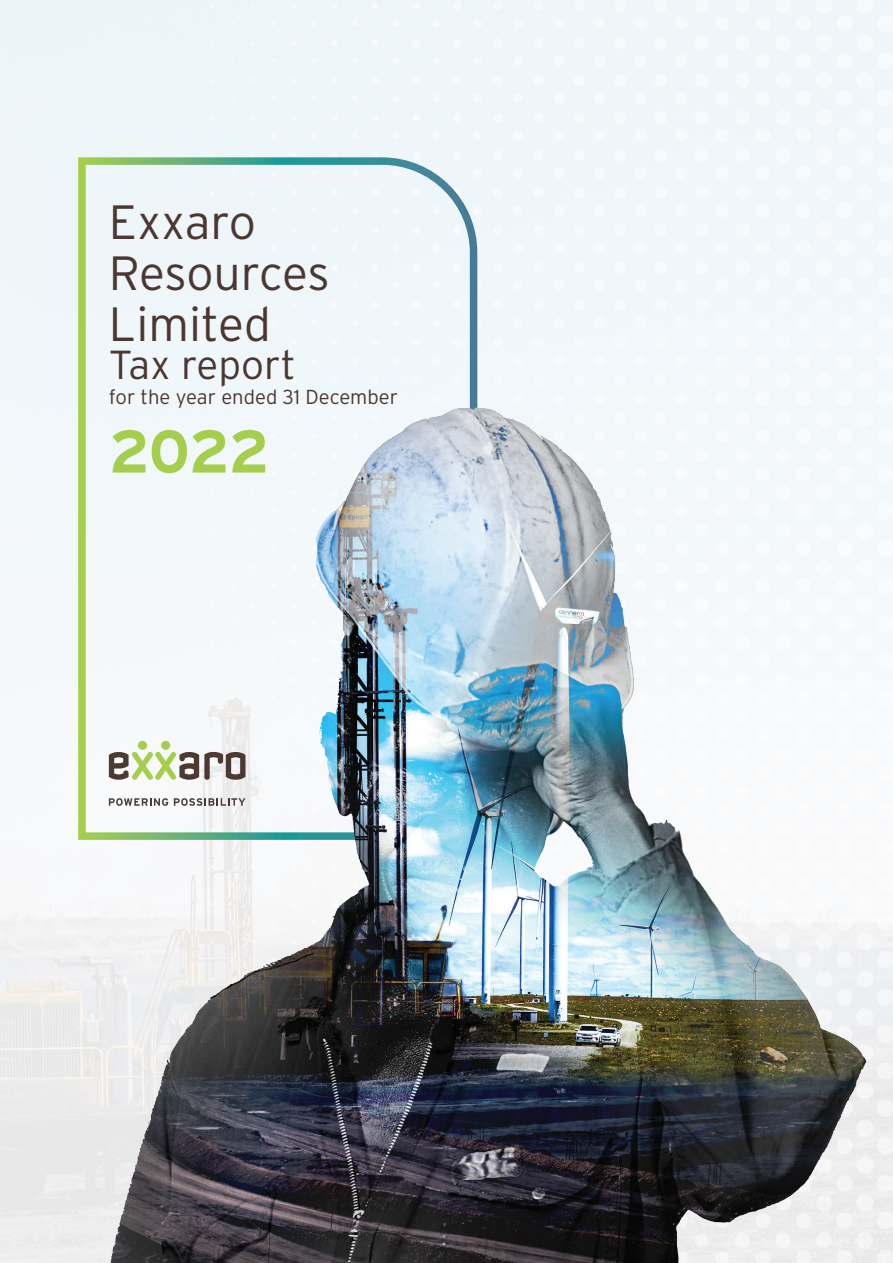
<style>
.page{position:relative;width:893px;height:1263px;background:#fff}
.page>*{position:absolute;margin:0;border:0;box-sizing:border-box;transform-origin:0 0}
.t1{font:700 60px "Interstate";color:#a4ce4c}
.t2{font:300 48px/51px "Interstate";color:#4b3731}
.t3{font:300 40.5px "Interstate";color:#4b3731}
.t4{font:300 20.25px "Interstate";color:#4b3731}
</style>
<div class="page">
<div style="left:210px;top:0;width:683px;height:382px;background:#f0f6fa"></div>
<div style="left:74px;top:154px;width:407px;height:228px;background:#eff6fa"></div>
<img style="left:0;top:382px;width:893px;height:881px">
<svg style="left:109px;top:741px;width:136px;height:40px"></svg>
<svg style="left:174px;top:798px;width:71px;height:8px"></svg>
<svg style="left:109px;top:798px;width:59px;height:8px"></svg>
<h2 class="t2" style="left:109px;top:196px;width:223px">Exxaro<br>Resources<br>Limited</h2>
<h3 class="t3" style="left:109px;top:342px;width:189px">Tax report</h3>
<p class="t4" style="left:109px;top:386px;width:291px">for the year ended 31 December</p>
<h1 class="t1" style="left:109px;top:418px;width:162px">2022</h1>
</div>
